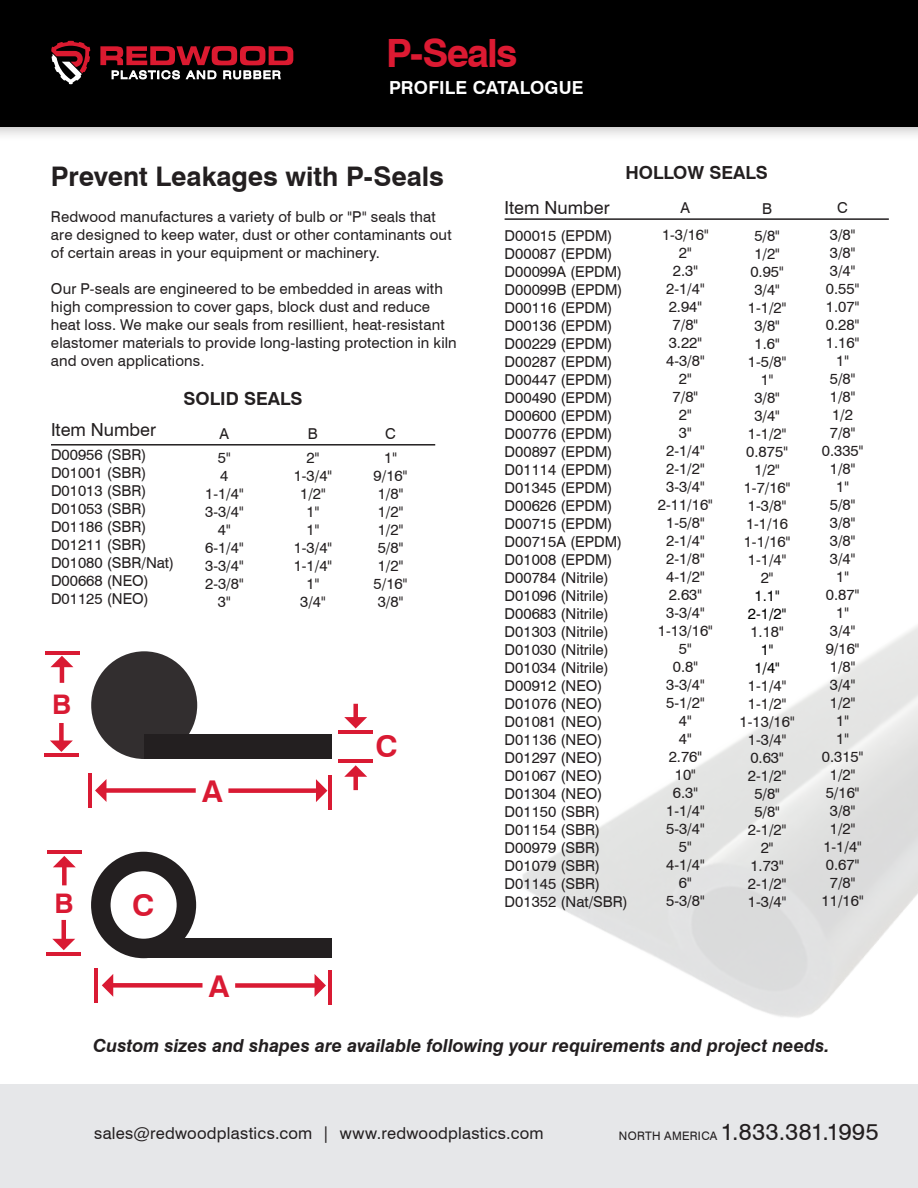
<style>
.page{position:relative;width:918px;height:1188px;background:#fff}
.page>*{position:absolute;margin:0;border:0;box-sizing:border-box;transform-origin:0 0}
.t1{font:700 39px "Swiss 721 BT";letter-spacing:-.045em;color:#dc1a32}
.t2{font:700 30px "Swiss 721 BT";color:#d91a33}
.t3{font:700 27px "Swiss 721 BT";letter-spacing:-.005em;color:#231f20}
.t4{font:700 27px "Swiss 721 BT";color:#d91a33}
.t5{font:23.4px "Swiss 721 BT";letter-spacing:.02em;color:#231f20}
.t6{font:italic 700 18px "Swiss 721 BT";color:#231f20}
.t7{font:700 18px "Swiss 721 BT";color:#231f20}
.t8{font:18px "Swiss 721 BT";color:#231f20}
.t9{font:700 18px "Swiss 721 BT";letter-spacing:.005em;color:#fff}
.t10{font:16.5px "Swiss 721 BT";letter-spacing:.015em;color:#231f20}
.t11{font:15px/18px "Swiss 721 BT";color:#231f20;text-align:center}
.t12{font:15px/18px "Swiss 721 BT";color:#000;text-align:center}
.s1{font-size:11.7px}
</style>
<div class="page">
<div style="left:144px;top:938px;width:188px;height:20px;background:#231f20"></div>
<div style="left:0;top:0;width:918px;height:142px;background:#231f20;opacity:.4"></div>
<div style="left:0;top:0;width:918px;height:126px;background:#000"></div>
<svg style="left:51px;top:41px;width:39px;height:43px"></svg>
<svg style="left:100px;top:46px;width:193px;height:33px"></svg>
<div style="left:0;top:1084px;width:918px;height:104px;background:#e6e7e9"></div>
<div style="left:353px;top:704px;width:5px;height:15px;background:#d91a33"></div>
<svg style="left:344px;top:717px;width:23px;height:12px"></svg>
<hr style="left:44px;top:754px;width:35px;height:3px;background:#d91a33">
<hr style="left:60px;top:664px;width:4px;height:19px;background:#d91a33">
<svg style="left:50px;top:656px;width:23px;height:11px"></svg>
<hr style="left:45px;top:651px;width:34px;height:3px;background:#d91a33">
<hr style="left:505px;top:218px;width:384px;height:2px;background:#231f20">
<hr style="left:51px;top:444px;width:384px;height:2px;background:#231f20">
<div style="left:91px;top:651px;width:106px;height:108px;background:#322e2f;border-radius:50%"></div>
<div style="left:144px;top:734px;width:188px;height:25px;background:#231f20"></div>
<hr style="left:339px;top:731px;width:34px;height:3px;background:#d91a33">
<hr style="left:339px;top:759px;width:34px;height:3px;background:#d91a33">
<div style="left:353px;top:770px;width:5px;height:20px;background:#d91a33"></div>
<svg style="left:344px;top:765px;width:23px;height:12px"></svg>
<div style="left:59px;top:723px;width:5px;height:21px;background:#d91a33"></div>
<svg style="left:50px;top:741px;width:23px;height:11px"></svg>
<hr style="left:88px;top:773px;width:3px;height:35px;background:#d91a33">
<div style="left:103px;top:788px;width:93px;height:5px;background:#d91a33"></div>
<svg style="left:95px;top:779px;width:11px;height:23px"></svg>
<hr style="left:328px;top:775px;width:4px;height:34px;background:#d91a33">
<div style="left:228px;top:788px;width:88px;height:5px;background:#d91a33"></div>
<svg style="left:316px;top:779px;width:11px;height:23px"></svg>
<hr style="left:95px;top:968px;width:3px;height:34px;background:#d91a33">
<div style="left:110px;top:983px;width:93px;height:5px;background:#d91a33"></div>
<svg style="left:102px;top:974px;width:11px;height:23px"></svg>
<hr style="left:328px;top:970px;width:4px;height:34px;background:#d91a33">
<div style="left:235px;top:983px;width:81px;height:5px;background:#d91a33"></div>
<svg style="left:315px;top:974px;width:11px;height:23px"></svg>
<hr style="left:47px;top:952px;width:34px;height:3px;background:#d91a33">
<div style="left:62px;top:864px;width:5px;height:21px;background:#d91a33"></div>
<svg style="left:53px;top:856px;width:23px;height:11px"></svg>
<hr style="left:48px;top:850px;width:34px;height:3px;background:#d91a33">
<hr style="left:62px;top:920px;width:4px;height:22px;background:#d91a33">
<svg style="left:52px;top:939px;width:23px;height:11px"></svg>
<svg style="left:101px;top:861px;width:85px;height:87px"></svg>
<div style="left:91px;top:852px;width:105px;height:106px;border:20px solid #231f20;border-radius:50%"></div>
<h1 class="t1" style="left:386px;top:39px;width:133px">P-Seals</h1>
<p class="t9" style="left:389px;top:81px;width:196px">PROFILE CATALOGUE</p>
<h3 class="t3" style="left:51px;top:166px;width:394px">Prevent Leakages with P-Seals</h3>
<p class="t11" style="left:51px;top:209px;width:402px;text-align:left">Redwood manufactures a variety of bulb or "P" seals that are designed to keep water, dust or other contaminants out of certain areas in your equipment or machinery.</p>
<p class="t11" style="left:51px;top:281px;width:407px;text-align:left">Our P-seals are engineered to be embedded in areas with high compression to cover gaps, block dust and reduce heat loss. We make our seals from resillient, heat-resistant elastomer materials to provide long-lasting protection in kiln and oven applications.</p>
<p class="t8" style="left:51px;top:422px;width:107px">Item Number</p>
<p class="t11" style="left:51px;top:447px;width:125px;text-align:left">D00956 (SBR)<br>D01001 (SBR)<br>D01013 (SBR)<br>D01053 (SBR)<br>D01186 (SBR)<br>D01211 (SBR)<br>D01080 (SBR/Nat)<br>D00668 (NEO)<br>D01125 (NEO)</p>
<p class="t7" style="left:184px;top:391px;width:120px">SOLID SEALS</p>
<p class="t11" style="left:218px;top:423px;width:14px;line-height:24px;text-align:left">A<br>5"</p>
<p class="t11" style="left:205px;top:468px;width:40px">4<br>1-1/4"<br>3-3/4"<br>4"<br>6-1/4"<br>3-3/4"<br>2-3/8"<br>3"</p>
<p class="t11" style="left:307px;top:423px;width:14px;line-height:24px;text-align:left">B<br>2"</p>
<p class="t11" style="left:294px;top:468px;width:40px">1-3/4"<br>1/2"<br>1"<br>1"<br>1-3/4"<br>1-1/4"<br>1"<br>3/4"</p>
<h3 class="t4" style="left:52px;top:694px;width:21px">B</h3>
<h2 class="t2" style="left:202px;top:780px;width:22px">A</h2>
<h3 class="t4" style="left:55px;top:893px;width:21px">B</h3>
<h2 class="t2" style="left:132px;top:894px;width:24px">C</h2>
<h2 class="t2" style="left:209px;top:974px;width:22px">A</h2>
<p class="t11" style="left:384px;top:423px;width:14px;line-height:24px;text-align:left">C<br>1"</p>
<p class="t11" style="left:374px;top:468px;width:35px;text-align:left">9/16"<br>1/8"<br>1/2"<br>1/2"<br>5/8"<br>1/2"<br>5/16"<br>3/8"</p>
<h2 class="t2" style="left:375px;top:735px;width:24px">C</h2>
<p class="t7" style="left:625px;top:166px;width:144px">HOLLOW SEALS</p>
<p class="t8" style="left:505px;top:200px;width:107px">Item Number</p>
<p class="t11" style="left:505px;top:228px;width:125px;text-align:left">D00015 (EPDM)<br>D00087 (EPDM)<br>D00099A (EPDM)<br>D00099B (EPDM)<br>D00116 (EPDM)<br>D00136 (EPDM)<br>D00229 (EPDM)<br>D00287 (EPDM)<br>D00447 (EPDM)<br>D00490 (EPDM)<br>D00600 (EPDM)<br>D00776 (EPDM)<br>D00897 (EPDM)<br>D01114 (EPDM)<br>D01345 (EPDM)<br>D00626 (EPDM)<br>D00715 (EPDM)<br>D00715A (EPDM)<br>D01008 (EPDM)<br>D00784 (Nitrile)<br>D01096 (Nitrile)<br>D00683 (Nitrile)<br>D01303 (Nitrile)<br>D01030 (Nitrile)<br>D01034 (Nitrile)<br>D00912 (NEO)<br>D01076 (NEO)<br>D01081 (NEO)<br>D01136 (NEO)<br>D01297 (NEO)<br>D01067 (NEO)<br>D01304 (NEO)<br>D01150 (SBR)<br>D01154 (SBR)<br>D00979 (SBR)<br>D01079 (SBR)<br>D01145 (SBR)<br>D01352 (Nat/SBR)</p>
<p class="t11" style="left:662px;top:196px;width:48px;line-height:27px">A<br>1-3/16"</p>
<p class="t11" style="left:658px;top:245px;width:56px">2"<br>2.3"<br>2-1/4"<br>2.94"<br>7/8"<br>3.22"<br>4-3/8"<br>2"<br>7/8"<br>2"<br>3"<br>2-1/4"<br>2-1/2"<br>3-3/4"<br>2-11/16"<br>1-5/8"<br>2-1/4"<br>2-1/8"<br>4-1/2"<br>2.63"<br>3-3/4"<br>1-13/16"<br>5"<br>0.8"<br>3-3/4"<br>5-1/2"<br>4"<br>4"<br>2.76"<br>10"<br>6.3"<br>1-1/4"<br>5-3/4"<br>5"<br>4-1/4"<br>6"<br>5-3/8"</p>
<p class="t11" style="left:754px;top:197px;width:27px;line-height:27px">B<br>5/8"</p>
<p class="t11" style="left:744px;top:246px;width:48px">1/2"<br>0.95"<br>3/4"<br>1-1/2"<br>3/8"<br>1.6"<br>1-5/8"<br>1"<br>3/8"<br>3/4"<br>1-1/2"<br>0.875"<br>1/2"<br>1-7/16"<br>1-3/8"<br>1-1/16<br>1-1/16"<br>1-1/4"<br>2"</p>
<p class="t12" style="left:748px;top:588px;width:40px">1.1"<br>2-1/2"</p>
<p class="t11" style="left:750px;top:624px;width:35px">1.18"</p>
<p class="t12" style="left:754px;top:642px;width:27px">1"<br>1/4"</p>
<p class="t11" style="left:740px;top:678px;width:56px">1-1/4"<br>1-1/2"<br>1-13/16"<br>1-3/4"<br>0.63"<br>2-1/2"<br>5/8"<br>5/8"<br>2-1/2"<br>2"<br>1.73"<br>2-1/2"<br>1-3/4"</p>
<p class="t11" style="left:830px;top:196px;width:27px;line-height:27px">C<br>3/8"</p>
<p class="t11" style="left:822px;top:245px;width:43px">3/8"<br>3/4"<br>0.55"<br>1.07"<br>0.28"<br>1.16"<br>1"<br>5/8"<br>1/8"<br>1/2<br>7/8"<br>0.335"<br>1/8"<br>1"<br>5/8"<br>3/8"<br>3/8"<br>3/4"<br>1"<br>0.87"<br>1"<br>3/4"<br>9/16"<br>1/8"<br>3/4"<br>1/2"<br>1"<br>1"<br>0.315"<br>1/2"<br>5/16"<br>3/8"<br>1/2"<br>1-1/4"<br>0.67"<br>7/8"<br>11/16"</p>
<p class="t6" style="left:93px;top:1038px;width:738px">Custom sizes and shapes are available following your requirements and project needs.</p>
<p class="t10" style="left:94px;top:1126px;width:451px">sales@redwoodplastics.com | www.redwoodplastics.com</p>
<h3 class="t5" style="left:619px;top:1122px;width:261px"><span class="s1">NORTH AMERICA</span> 1.833.381.1995</h3>
</div>
